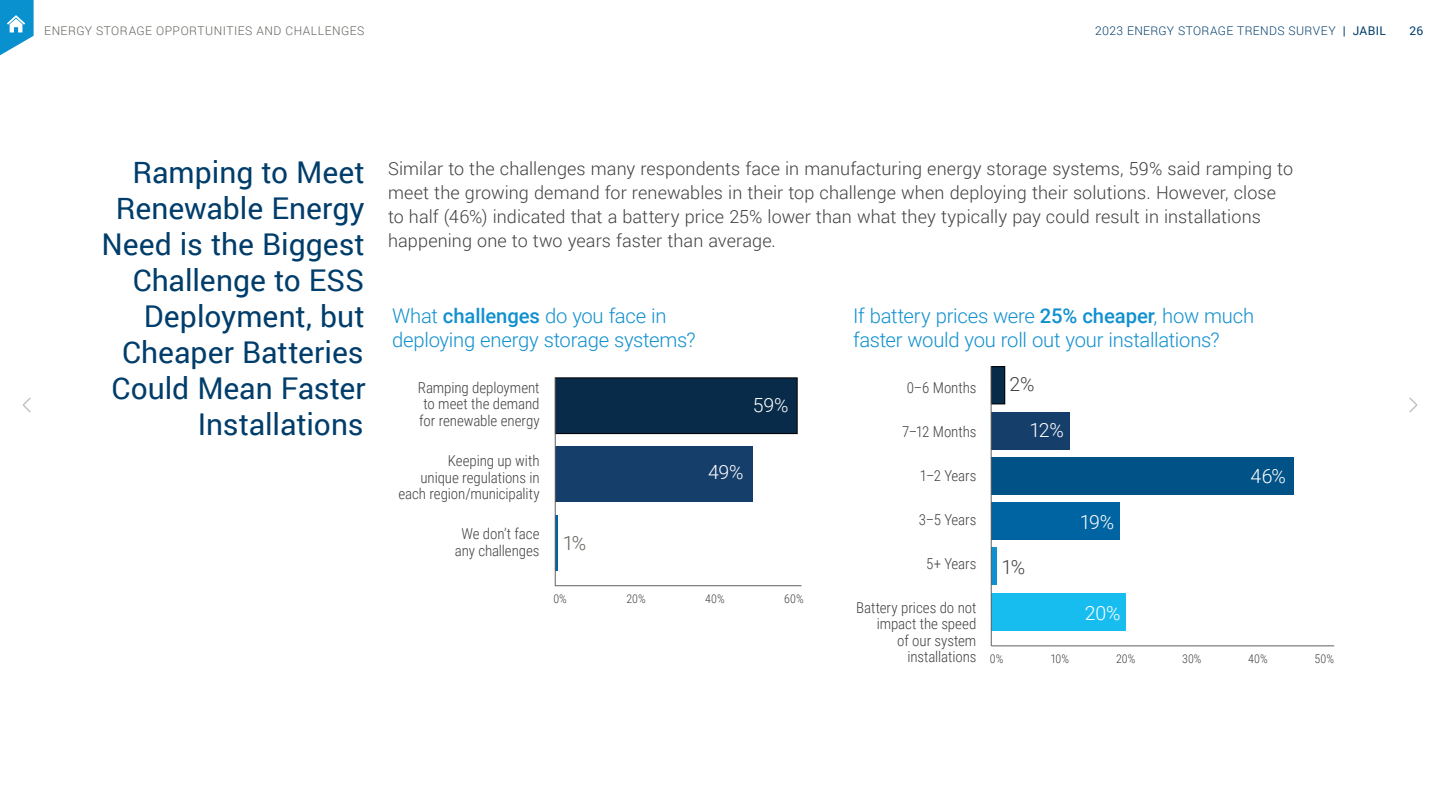
<style>
.page{position:relative;width:1440px;height:810px;background:#fff}
.page>*{position:absolute;margin:0;border:0;box-sizing:border-box;transform-origin:0 0}
.t1{font:30px/36px "Roboto";color:#003d6b;text-align:right}
.t2{font:300 20.25px/23.2px "Roboto";letter-spacing:-.015em;color:#1190cf}
.t3{font:300 19.5px "Roboto";letter-spacing:-.02em;color:#fff}
.t4{font:300 19.5px "Roboto";color:#414143}
.t5{font:300 19.5px "Roboto";color:#61615c}
.t6{font:300 18px/24px "Roboto";letter-spacing:.005em;color:#414042}
.t7{font:300 15px/16.5px "Roboto Condensed";letter-spacing:-.005em;color:#414143;text-align:right}
.t8{font:300 12px "Roboto";letter-spacing:.04em;color:#60605b}
.t9{font:300 12px "Roboto";letter-spacing:.03em;color:#003d6b}
.t10{font:300 12px "Roboto Condensed";letter-spacing:.005em;color:#414143}
.t11{font:12px "Roboto";color:#003d6b}
.s1{font-weight:400}
.s2{font-weight:500}
</style>
<div class="page">
<svg style="left:0;top:0;width:34px;height:55px"></svg>
<svg style="left:1409px;top:397px;width:9px;height:16px"></svg>
<svg style="left:22px;top:397px;width:9px;height:16px"></svg>
<div style="left:555px;top:378px;width:242px;height:56px;background:#072b48"></div>
<div style="left:555px;top:378px;width:242px;height:56px;border:1px solid #000"></div>
<div style="left:555px;top:447px;width:198px;height:55px;background:#163e6a"></div>
<hr style="left:555px;top:515px;width:3px;height:56px;background:#0064a2">
<hr style="left:555px;top:586px;width:246px;height:1px;background:#61615c">
<hr style="left:555px;top:377px;width:1px;height:209px;background:#61615c">
<hr style="left:991px;top:646px;width:343px;height:1px;background:#61615c">
<div style="left:991px;top:367px;width:14px;height:37px;background:#072b48"></div>
<div style="left:991px;top:367px;width:14px;height:37px;border:1px solid #000"></div>
<div style="left:991px;top:412px;width:79px;height:37px;background:#163e6a"></div>
<div style="left:991px;top:457px;width:303px;height:38px;background:#005287"></div>
<div style="left:991px;top:503px;width:129px;height:37px;background:#0064a2"></div>
<div style="left:991px;top:548px;width:6px;height:37px;background:#1190cf"></div>
<div style="left:991px;top:593px;width:135px;height:37px;background:#18bdf0"></div>
<hr style="left:991px;top:366px;width:1px;height:280px;background:#61615c">
<p class="t8" style="left:44px;top:22px;width:322px">ENERGY STORAGE OPPORTUNITIES AND CHALLENGES</p>
<p class="t9" style="left:1095px;top:22px;width:292px">2023 ENERGY STORAGE TRENDS SURVEY <span class="s1">| JABIL</span></p>
<p class="t11" style="left:1409px;top:22px;width:15px">26</p>
<h1 class="t1" style="left:102px;top:154px;width:266px">Ramping to Meet<br>Renewable Energy<br>Need is the Biggest<br>Challenge to ESS<br>Deployment, but<br>Cheaper Batteries<br>Could Mean Faster<br>Installations</h1>
<p class="t6" style="left:388px;top:156px;width:906px">Similar to the challenges many respondents face in manufacturing energy storage systems, 59% said ramping to meet the growing demand for renewables in their top challenge when deploying their solutions. However, close to half (46%) indicated that a battery price 25% lower than what they typically pay could result in installations happening one to two years faster than average.</p>
<p class="t2" style="left:392px;top:304px;width:305px">What <span class="s2">challenges</span> do you face in deploying energy storage systems?</p>
<p class="t2" style="left:853px;top:304px;width:403px">If battery prices were <span class="s2">25% cheaper</span>, how much faster would you roll out your installations?</p>
<p class="t7" style="left:418px;top:379px;width:123px;text-align:justify">Ramping deployment to meet the demand for renewable energy</p>
<p class="t7" style="left:398px;top:452px;width:143px">Keeping up with<br>unique regulations in each region/municipality</p>
<p class="t7" style="left:455px;top:525px;width:86px;text-align:center">We don’t face any challenges</p>
<p class="t5" style="left:563px;top:530px;width:25px">1%</p>
<p class="t3" style="left:753px;top:391px;width:37px">59%</p>
<p class="t3" style="left:708px;top:458px;width:37px">49%</p>
<p class="t10" style="left:553px;top:590px;width:15px">0%</p>
<p class="t10" style="left:626px;top:590px;width:21px">20%</p>
<p class="t10" style="left:705px;top:590px;width:21px">40%</p>
<p class="t10" style="left:784px;top:590px;width:21px">60%</p>
<p class="t7" style="left:907px;top:379px;width:71px">0–6 Months</p>
<p class="t7" style="left:902px;top:423px;width:76px">7–12 Months</p>
<p class="t7" style="left:920px;top:467px;width:58px">1–2 Years</p>
<p class="t7" style="left:919px;top:511px;width:59px">3–5 Years</p>
<p class="t7" style="left:926px;top:555px;width:52px">5+ Years</p>
<p class="t7" style="left:856px;top:599px;width:122px">Battery prices do not impact the speed<br>of our system installations</p>
<p class="t4" style="left:1010px;top:371px;width:27px">2%</p>
<p class="t3" style="left:1029px;top:416px;width:36px">12%</p>
<p class="t4" style="left:1002px;top:554px;width:25px">1%</p>
<p class="t3" style="left:1080px;top:508px;width:36px">19%</p>
<p class="t3" style="left:1085px;top:600px;width:37px">20%</p>
<p class="t3" style="left:1251px;top:462px;width:37px">46%</p>
<p class="t10" style="left:990px;top:651px;width:15px">0%</p>
<p class="t10" style="left:1050px;top:651px;width:20px">10%</p>
<p class="t10" style="left:1116px;top:651px;width:21px">20%</p>
<p class="t10" style="left:1182px;top:651px;width:21px">30%</p>
<p class="t10" style="left:1248px;top:651px;width:21px">40%</p>
<p class="t10" style="left:1315px;top:651px;width:21px">50%</p>
</div>
